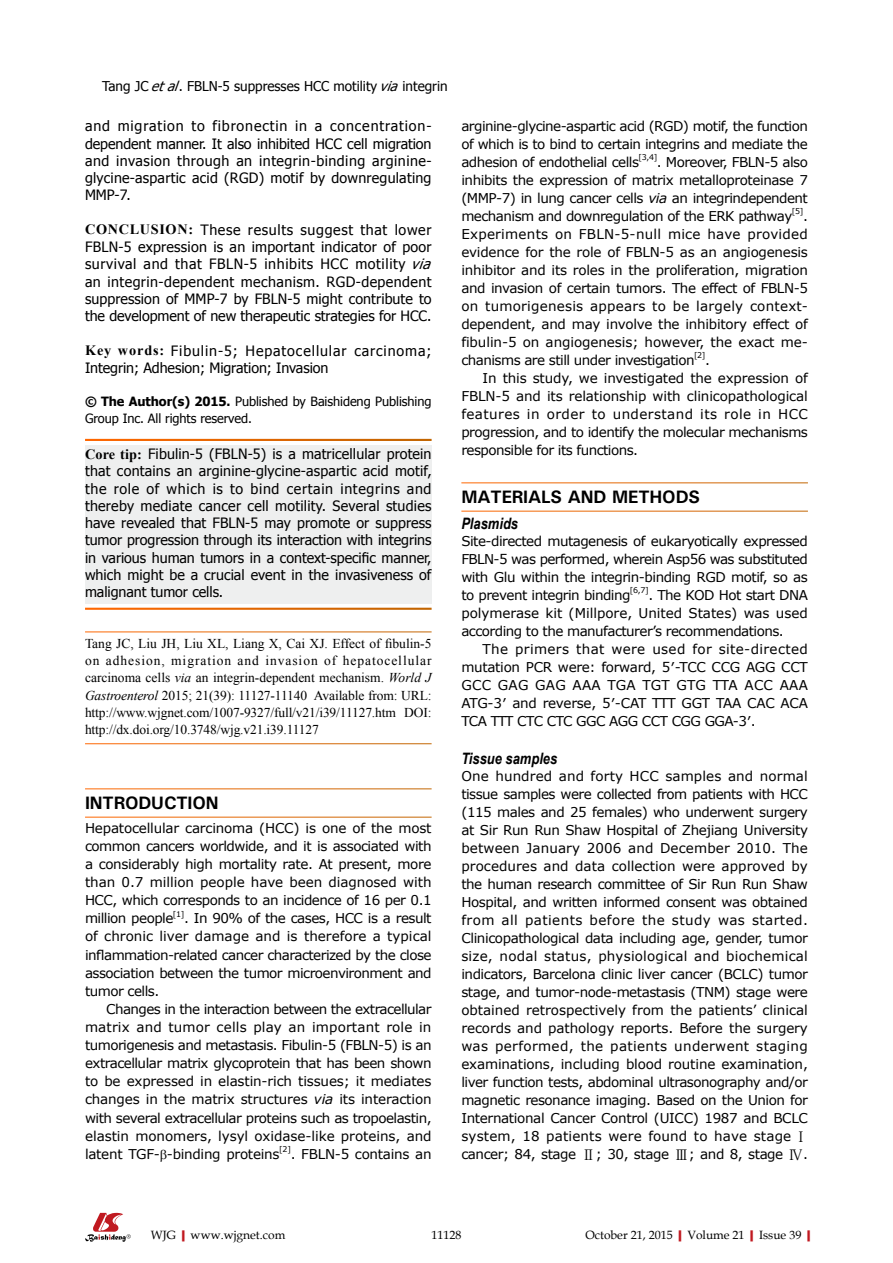
<style>
.page{position:relative;width:893px;height:1263px;background:#fff}
.page>*{position:absolute;margin:0;border:0;box-sizing:border-box;transform-origin:0 0}
.t1{font:700 18px "Univers";letter-spacing:-.01em;color:#000}
.t2{font:italic 700 15.75px "Arial Narrow";color:#000}
.t3{font:14.25px/17.2px "Tahoma";letter-spacing:.015em;color:#000;text-align:justify}
.t4{font:14.25px/17.2px "Tahoma";letter-spacing:-.005em;color:#000}
.t5{font:13.5px/18px "Verdana";letter-spacing:-.03em;color:#000;text-align:justify}
.t6{font:13.5px/17.2px "Times New Roman";letter-spacing:-.01em;color:#000;text-align:justify}
.t7{font:13.5px "Verdana";letter-spacing:-.01em;color:#000}
.t8{font:13.5px "Verdana";letter-spacing:-.005em;color:#000}
.t9{font:13.5px "Tahoma";color:#000}
.t10{font:13.5px "Verdana";color:#000}
.t11{font:13.5px "Verdana";letter-spacing:.01em;color:#000}
.t12{font:13.5px "Verdana";letter-spacing:.03em;color:#000}
.t13{font:13.5px "Verdana";letter-spacing:.025em;color:#000}
.t14{font:13.5px "Verdana";letter-spacing:.015em;color:#000}
.t15{font:12.75px/17.2px "Tahoma";letter-spacing:-.005em;color:#000}
.t16{font:12px "Book Antiqua";color:#000}
.t17{font:7.8px "Verdana";color:#000}
.s1{font-style:italic}
.s2{font-family:"Times New Roman";font-weight:700}
.s3{font-weight:700}
.s4{font-family:"Koz Min Pro";font-size:14.25px}
.s5{font-weight:700;color:#c01920}
</style>
<div class="page">
<div style="left:85px;top:445px;width:347px;height:158px;background:#eeefef"></div>
<svg style="left:85px;top:1213px;width:46px;height:29px"></svg>
<p class="t9" style="left:102px;top:77px;width:347px">Tang JC <span class="s1">etal</span>. FBLN-5 suppresses HCC motility <span class="s1">via</span> integrin</p>
<p class="t3" style="left:85px;top:117px;width:348px">and migration to fibronectin in a concentration&shy;dependent manner. It also inhibited HCC cell migration and invasion through an integrin-binding arginine&shy;glycine-aspartic acid (RGD) motif by downregulating MMP-7.</p>
<p class="t3" style="left:85px;top:220px;width:353px;text-align:left"><span class="s2">CONCLUSION:</span> These results suggest that lower FBLN-5 expression is an important indicator of poor survival and that FBLN-5 inhibits HCC motility <span class="s1">via </span>an integrin-dependent mechanism. RGD-dependent suppression of MMP-7 by FBLN-5 might contribute to the development of new therapeutic strategies for HCC.</p>
<p class="t4" style="left:85px;top:341px;width:348px"><span class="s2">Key words:</span> Fibulin-5; Hepatocellular carcinoma;<br>Integrin; Adhesion; Migration; Invasion</p>
<p class="t15" style="left:85px;top:392px;width:348px"><span class="s3">© The Author(s) 2015.</span> Published by Baishideng Publishing<br>Group Inc. All rights reserved.</p>
<p class="t3" style="left:85px;top:445px;width:348px"><span class="s2">Core tip:</span> fibulin-5 (FBLN-5) is a matricellular protein that contains an arginine-glycine-aspartic acid motif, the role of which is to bind certain integrins and thereby mediate cancer cell motility. Several studies have revealed that FBLN-5 may promote or suppress tumor progression through its interaction with integrins in various human tumors in a context-specific manner, which might be a crucial event in the invasiveness of malignant tumor cells.</p>
<p class="t6" style="left:85px;top:634px;width:348px">Tang JC, Liu JH, Liu XL, Liang X, Cai XJ. Effect of fibulin-5 on adhesion, migration and invasion of hepatocellular carcinoma cells <span class="s1">via</span> an integrin-dependent mechanism. <span class="s1">World J Gastroenterol</span> 2015; 21(39): 11127-11140 Available from: URL: http://www.wjgnet.com/1007-9327/full/v21/i39/11127.htm DOI: http://dx.doi.org/10.3748/wjg.v21.i39.11127</p>
<p class="t1" style="left:85px;top:792px;width:135px">INTRODUCTION</p>
<p class="t5" style="left:85px;top:818px;width:348px">Hepatocellular carcinoma (HCC) is one of the most common cancers worldwide, and it is associated with a considerably high mortality rate. At present, more than 0.7 million people have been diagnosed with HCC, which corresponds to an incidence of 16 per 0.1 million people</p>
<p class="t17" style="left:173px;top:909px;width:13px">[1]</p>
<p class="t5" style="left:184px;top:909px;width:249px">. In 90% of the cases, HCC is a result</p>
<p class="t10" style="left:85px;top:928px;width:348px">of chronic liver damage and is therefore a typical</p>
<p class="t5" style="left:85px;top:945px;width:348px">inflammation-related cancer characterized by the close</p>
<p class="t5" style="left:85px;top:963px;width:348px">association between the tumor microenvironment and</p>
<p class="t5" style="left:85px;top:981px;width:76px">tumor cells.</p>
<p class="t5" style="left:106px;top:999px;width:327px">Changes in the interaction between the extracellular</p>
<p class="t11" style="left:85px;top:1018px;width:348px">matrix and tumor cells play an important role in</p>
<p class="t5" style="left:85px;top:1036px;width:348px">tumorigenesis and metastasis. Fibulin-5 (FBLN-5) is an</p>
<p class="t5" style="left:85px;top:1054px;width:348px">extracellular matrix glycoprotein that has been shown</p>
<p class="t7" style="left:85px;top:1073px;width:348px">to be expressed in elastin-rich tissues; it mediates</p>
<p class="t7" style="left:85px;top:1091px;width:348px">changes in the matrix structures <span class="s1">via</span> its interaction</p>
<p class="t5" style="left:85px;top:1108px;width:348px">with several extracellular proteins such as tropoelastin,</p>
<p class="t8" style="left:85px;top:1127px;width:348px">elastin monomers, lysyl oxidase-like proteins, and</p>
<p class="t5" style="left:85px;top:1144px;width:196px">latent TGF- -binding proteins</p>
<p class="t17" style="left:279px;top:1144px;width:13px">[2]</p>
<p class="t5" style="left:291px;top:1144px;width:142px">. FBLN-5 contains an</p>
<p class="t5" style="left:461px;top:116px;width:348px">arginine-glycine-aspartic acid (RGD) motif, the function of which is to bind to certain integrins and mediate the adhesion of endothelial cells</p>
<p class="t17" style="left:638px;top:152px;width:20px">[3,4]</p>
<p class="t5" style="left:461px;top:152px;width:348px;text-indent:196px">. Moreover, FBLN-5 also inhibits the expression of matrix metalloproteinase 7 (MMP-7) in lung cancer cells <span class="s1">via</span> an integrindependent mechanism and downregulation of the ERK pathway</p>
<p class="t17" style="left:792px;top:206px;width:13px">[5]</p>
<p class="t5" style="left:461px;top:206px;width:348px;text-align:left;text-indent:342px">.<br>Experiments on FBLN-5-null mice have provided evidence for the role of FBLN-5 as an angiogenesis inhibitor and its roles in the proliferation, migration and invasion of certain tumors. The effect of FBLN-5 on tumorigenesis appears to be largely context&shy;dependent, and may involve the inhibitory effect of fibulin-5 on angiogenesis; however, the exact me&shy;chanisms are still under investigation</p>
<p class="t17" style="left:694px;top:350px;width:13px">[2]</p>
<p class="t5" style="left:705px;top:350px;width:6px">.</p>
<p class="t7" style="left:483px;top:369px;width:327px">In this study, we investigated the expression of</p>
<p class="t7" style="left:461px;top:387px;width:348px">FBLN-5 and its relationship with clinicopathological</p>
<p class="t12" style="left:461px;top:405px;width:348px">features in order to understand its role in HCC</p>
<p class="t5" style="left:461px;top:422px;width:348px">progression, and to identify the molecular mechanisms</p>
<p class="t5" style="left:461px;top:440px;width:178px">responsible for its functions.</p>
<p class="t1" style="left:461px;top:486px;width:240px">MATERIALS AND METHODS</p>
<p class="t2" style="left:461px;top:511px;width:58px">Plasmids</p>
<p class="t5" style="left:461px;top:531px;width:348px">Site-directed mutagenesis of eukaryotically expressed FBLN-5 was performed, wherein Asp56 was substituted with Glu within the integrin-binding RGD motif, so as to prevent integrin binding</p>
<p class="t17" style="left:630px;top:585px;width:20px">[6,7]</p>
<p class="t5" style="left:648px;top:585px;width:161px">. The KOD Hot start DNA</p>
<p class="t8" style="left:461px;top:604px;width:348px">polymerase kit (Millpore, United States) was used</p>
<p class="t5" style="left:461px;top:621px;width:324px">according to the manufacturer’s recommendations.</p>
<p class="t13" style="left:483px;top:640px;width:327px">The primers that were used for site-directed</p>
<p class="t5" style="left:461px;top:657px;width:348px">mutation PCR were: forward, 5′-TCC CCG AGG CCT</p>
<p class="t14" style="left:461px;top:676px;width:348px">GCC GAG GAG AAA TGA TGT GTG TTA ACC AAA</p>
<p class="t5" style="left:461px;top:693px;width:348px">ATG-3′ and reverse, 5′-CAT TTT GGT TAA CAC ACA</p>
<p class="t5" style="left:461px;top:711px;width:296px">TCA TTT CTC CTC GGC AGG CCT CGG GGA-3′.</p>
<p class="t2" style="left:461px;top:747px;width:97px">Tissue samples</p>
<p class="t5" style="left:461px;top:767px;width:348px">One hundred and forty HCC samples and normal tissue samples were collected from patients with HCC (115 males and 25 females) who underwent surgery at Sir Run Run Shaw Hospital of Zhejiang University between January 2006 and December 2010. The procedures and data collection were approved by the human research committee of Sir Run Run Shaw Hospital, and written informed consent was obtained from all patients before the study was started.<br>Clinicopathological data including age, gender, tumor size, nodal status, physiological and biochemical indicators, Barcelona clinic liver cancer (BCLC) tumor stage, and tumor-node-metastasis (TNM) stage were obtained retrospectively from the patients’ clinical records and pathology reports. Before the surgery was performed, the patients underwent staging examinations, including blood routine examination, liver function tests, abdominal ultrasonography and/or magnetic resonance imaging. Based on the Union for International Cancer Control (UICC) 1987 and BCLC system, 18 patients were found to have stage <span class="s4">Ⅰ </span>cancer; 84, stage <span class="s4">Ⅱ</span>; 30, stage <span class="s4">Ⅲ</span>; and 8, stage <span class="s4">Ⅳ</span>.</p>
<p class="t16" style="left:151px;top:1226px;width:136px">WJG<span class="s5">|</span>www.wjgnet.com</p>
<p class="t16" style="left:431px;top:1226px;width:31px">11128</p>
<p class="t16" style="left:585px;top:1226px;width:232px">October 21, 2015<span class="s5">|</span>Volume 21<span class="s5">|</span>Issue 39<span class="s5">|</span></p>
</div>
